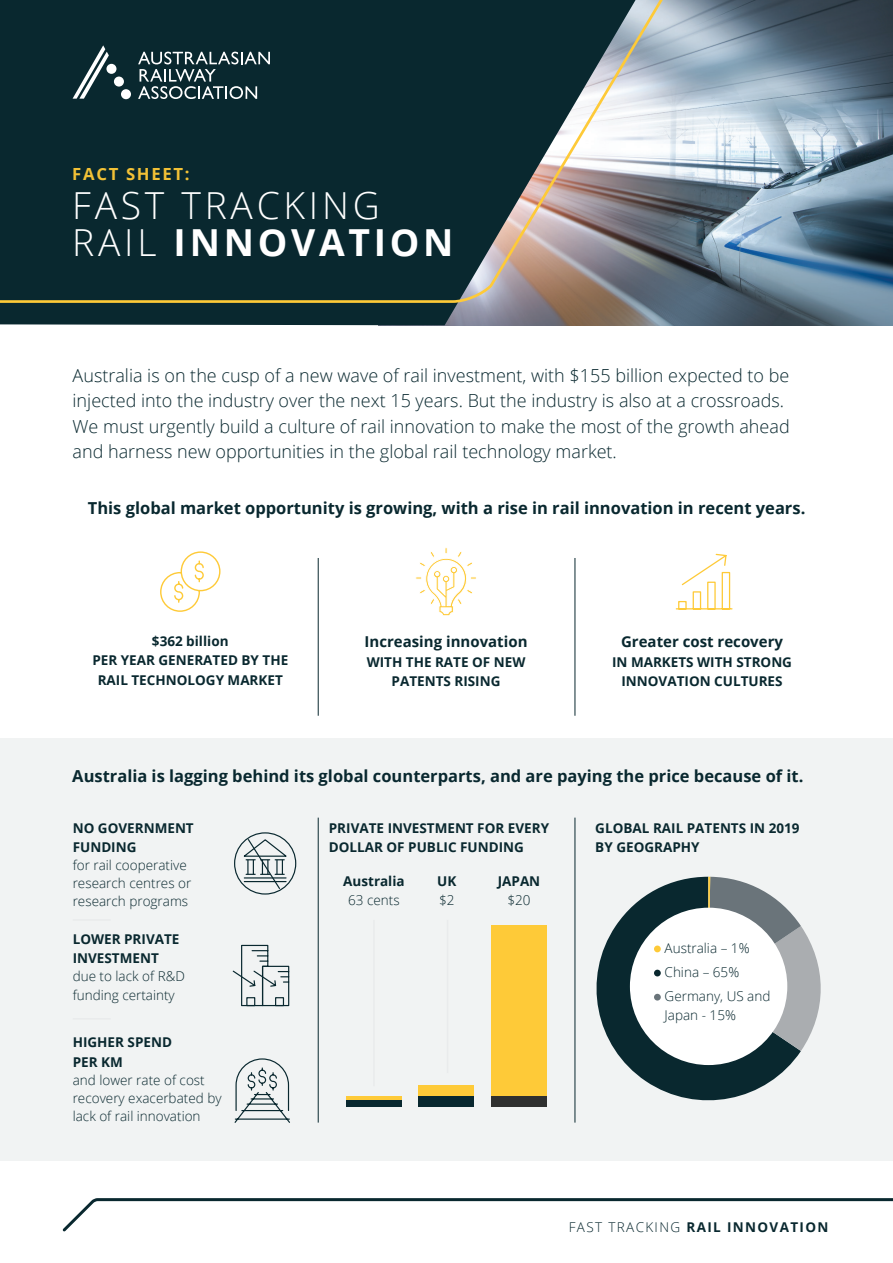
<style>
.page{position:relative;width:893px;height:1263px;background:#fff}
.page>*{position:absolute;margin:0;border:0;box-sizing:border-box;transform-origin:0 0}
.t1{font:300 37.2px/37.2px "Open Sans";letter-spacing:.1em;color:#fff}
.t2{font:300 18px/25.5px "Open Sans";color:#09282f}
.t3{font:700 16.65px "Open Sans";letter-spacing:.1em;color:#f2c136}
.t4{font:700 16.5px "Open Sans";color:#09282f}
.t5{font:700 15px "Open Sans";color:#09282f}
.t6{font:700 13.5px/19.5px "Open Sans";color:#09282f}
.t7{font:300 13.5px/18px "Open Sans";color:#09282f}
.t8{font:700 13.5px "Open Sans";letter-spacing:.1em;color:#09282f}
.s1{font-weight:700}
.s2{font-weight:300}
</style>
<div class="page">
<div style="left:0;top:738px;width:893px;height:423px;background:#f1f3f3"></div>
<svg style="left:596px;top:877px;width:205px;height:224px;fill:#09282f"></svg>
<svg style="left:708px;top:877px;width:113px;height:174px"></svg>
<img style="left:636px;top:0;width:257px;height:325px">
<svg style="left:0;top:304px;width:636px;height:21px;background:#2d4045"></svg>
<svg style="left:62px;top:1198px;width:831px;height:34px"></svg>
<svg style="left:160px;top:551px;width:61px;height:61px"></svg>
<svg style="left:416px;top:548px;width:60px;height:68px"></svg>
<svg style="left:675px;top:553px;width:58px;height:57px"></svg>
<hr style="left:318px;top:558px;width:1px;height:158px;background:#09282f">
<hr style="left:318px;top:818px;width:1px;height:304px;background:#09282f">
<hr style="left:575px;top:558px;width:1px;height:158px;background:#09282f">
<hr style="left:575px;top:818px;width:1px;height:304px;background:#09282f">
<div style="left:234px;top:832px;width:62px;height:62px;border:1px solid #09282f;border-radius:50%"></div>
<svg style="left:243px;top:838px;width:46px;height:52px"></svg>
<svg style="left:234px;top:1058px;width:56px;height:65px"></svg>
<svg style="left:232px;top:944px;width:58px;height:63px"></svg>
<div style="left:630px;top:908px;width:157px;height:157px;background:#fff;border-radius:50%"></div>
<div style="left:654px;top:945px;width:7px;height:7px;background:#feca38;border-radius:50%"></div>
<div style="left:654px;top:970px;width:7px;height:6px;background:#09282f;border-radius:50%"></div>
<div style="left:654px;top:994px;width:7px;height:6px;background:#6a747a;border-radius:50%"></div>
<div style="left:346px;top:1096px;width:56px;height:11px;background:#feca38"></div>
<div style="left:346px;top:1100px;width:56px;height:7px;background:#09282f"></div>
<div style="left:419px;top:1096px;width:55px;height:11px;background:#09282f"></div>
<div style="left:419px;top:1085px;width:55px;height:11px;background:#feca38"></div>
<div style="left:491px;top:1096px;width:56px;height:11px;background:#2f302f"></div>
<div style="left:491px;top:926px;width:56px;height:170px;background:#feca38"></div>
<hr style="left:373px;top:920px;width:2px;height:166px;background:#e9ebec">
<hr style="left:447px;top:920px;width:1px;height:153px;background:#e9ebec">
<hr style="left:73px;top:919px;width:38px;height:2px;background:#e9ebec">
<hr style="left:73px;top:1018px;width:38px;height:1px;background:#e9ebec">
<svg style="left:0;top:0;width:681px;height:304px;background:#2e4549"></svg>
<p class="t3" style="left:72px;top:162px;width:119px">FACT SHEET:</p>
<p class="t1" style="left:72px;top:186px;width:383px">FAST TRACKING<br>RAIL <span class="s1">INNOVATION</span></p>
<p class="t2" style="left:73px;top:362px;width:719px">Australia is on the cusp of a new wave of rail investment, with $155 billion expected to be injected into the industry over the next 15 years. But the industry is also at a crossroads.<br>We must urgently build a culture of rail innovation to make the most of the growth ahead and harness new opportunities in the global rail technology market.</p>
<p class="t4" style="left:88px;top:496px;width:719px">This global market opportunity is growing, with a rise in rail innovation in recent years.</p>
<p class="t6" style="left:152px;top:631px;width:78px">$362 billion</p>
<p class="t6" style="left:92px;top:650px;width:197px;text-align:center">PER YEAR GENERATED BY THE<br>RAIL TECHNOLOGY MARKET</p>
<p class="t5" style="left:365px;top:631px;width:164px">Increasing innovation</p>
<p class="t6" style="left:367px;top:652px;width:160px;text-align:center">WITH THE RATE OF NEW<br>PATENTS RISING</p>
<p class="t5" style="left:621px;top:631px;width:163px">Greater cost recovery</p>
<p class="t6" style="left:612px;top:652px;width:182px;text-align:center">IN MARKETS WITH STRONG<br>INNOVATION CULTURES</p>
<p class="t4" style="left:72px;top:764px;width:733px">Australia is lagging behind its global counterparts, and are paying the price because of it.</p>
<p class="t6" style="left:73px;top:817px;width:123px">NO GOVERNMENT<br>FUNDING</p>
<p class="t7" style="left:73px;top:856px;width:120px">for rail cooperative research centres or research programs</p>
<p class="t6" style="left:73px;top:929px;width:108px">LOWER PRIVATE<br>INVESTMENT</p>
<p class="t7" style="left:73px;top:967px;width:114px">due to lack of R&amp;D funding certainty</p>
<p class="t6" style="left:73px;top:1032px;width:101px">HIGHER SPEND<br>PER KM</p>
<p class="t7" style="left:73px;top:1070px;width:150px">and lower rate of cost recovery exacerbated by lack of rail innovation</p>
<p class="t6" style="left:329px;top:817px;width:222px">PRIVATE INVESTMENT FOR EVERY<br>DOLLAR OF PUBLIC FUNDING</p>
<p class="t6" style="left:343px;top:871px;width:63px;text-align:center">Australia<br><span class="s2">63 cents</span></p>
<p class="t6" style="left:437px;top:871px;width:21px">UK <span class="s2">$2</span></p>
<p class="t6" style="left:498px;top:871px;width:44px;text-align:center">JAPAN <span class="s2">$20</span></p>
<p class="t6" style="left:595px;top:817px;width:206px">GLOBAL RAIL PATENTS IN 2019<br>BY GEOGRAPHY</p>
<p class="t7" style="left:665px;top:939px;width:86px">Australia – 1%</p>
<p class="t7" style="left:665px;top:963px;width:76px">China – 65%</p>
<p class="t7" style="left:665px;top:986px;width:107px;line-height:19.5px">Germany, US and<br>Japan - 15%</p>
<p class="t8" style="left:569px;top:1218px;width:261px"><span class="s2">FAST TRACKING</span> RAIL INNOVATION</p>
</div>
